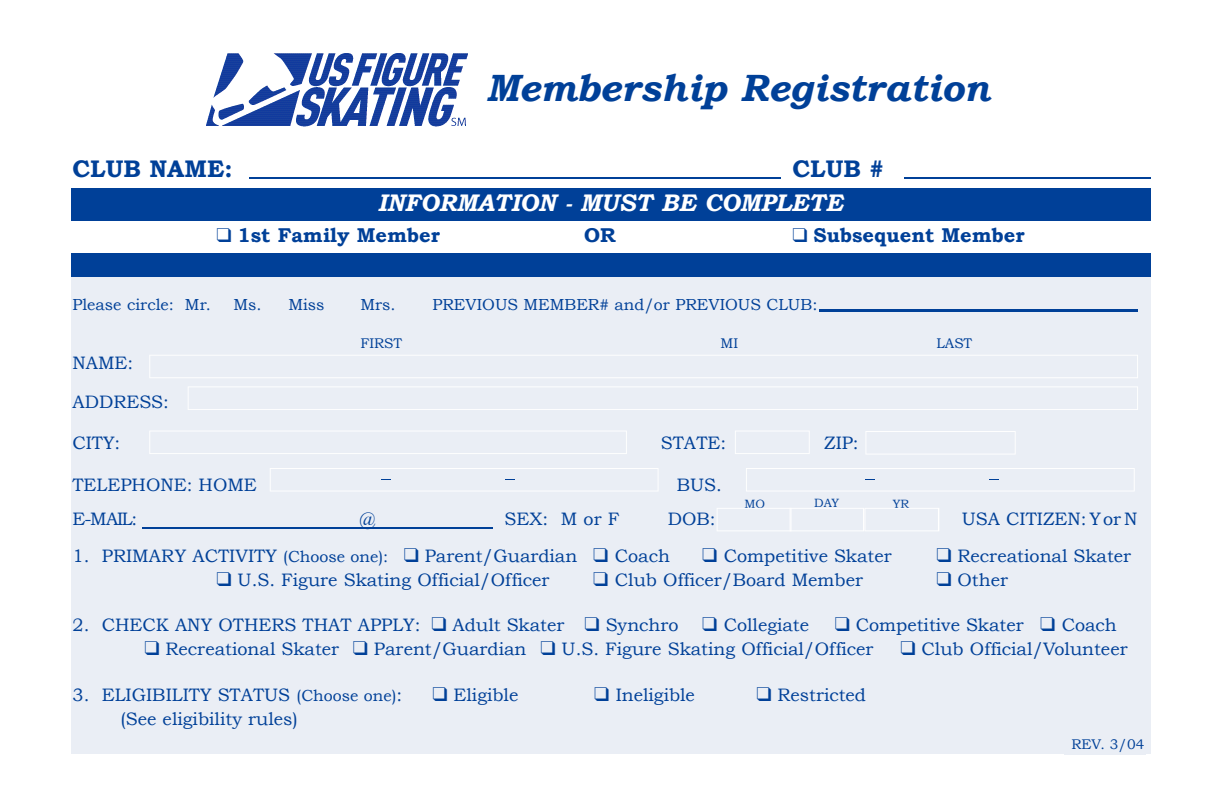
<style>
.page{position:relative;width:1224px;height:792px;background:#fff}
.page>*{position:absolute;margin:0;border:0;box-sizing:border-box;transform-origin:0 0}
.t1{font:italic 700 38px "Bookman Old Style";color:#004098}
.t2{font:italic 700 24px "Bookman Old Style";color:#fff}
.t3{font:700 24px "Bookman Old Style";color:#004098}
.t4{font:700 20px "Bookman Old Style";color:#004098}
.t5{font:18px "Bookman Old Style";color:#004098}
.t6{font:16px "Bookman Old Style";color:#004098}
.t7{font:14px "Bookman Old Style";color:#004098}
.t8{font:12px "Bookman Old Style";color:#004098}
.s1{font-size:16px}
</style>
<div class="page">
<hr style="left:249px;top:177px;width:531px;height:2px;background:#004098">
<hr style="left:904px;top:177px;width:247px;height:2px;background:#004098">
<div style="left:71px;top:189px;width:1080px;height:32px;background:#004098"></div>
<div style="left:71px;top:273px;width:1080px;height:481px;background:#eaeef5"></div>
<hr style="left:820px;top:310px;width:318px;height:2px;background:#004098">
<svg style="left:149px;top:355px;width:989px;height:23px"></svg>
<svg style="left:149px;top:431px;width:478px;height:23px"></svg>
<svg style="left:735px;top:431px;width:75px;height:23px"></svg>
<svg style="left:188px;top:386px;width:950px;height:24px"></svg>
<svg style="left:270px;top:468px;width:389px;height:23px"></svg>
<svg style="left:746px;top:468px;width:389px;height:23px"></svg>
<hr style="left:143px;top:528px;width:350px;height:1px;background:#004098">
<svg style="left:717px;top:508px;width:222px;height:23px"></svg>
<svg style="left:865px;top:431px;width:151px;height:24px"></svg>
<img style="left:206px;top:54px;width:261px;height:73px">
<div style="left:71px;top:253px;width:1080px;height:24px;background:#004098"></div>
<h1 class="t1" style="left:486px;top:65px;width:505px">Membership Registration</h1>
<h2 class="t3" style="left:72px;top:154px;width:162px">CLUB NAME:</h2>
<h2 class="t3" style="left:792px;top:154px;width:93px">CLUB #</h2>
<h2 class="t2" style="left:378px;top:188px;width:466px">INFORMATION - MUST BE COMPLETE</h2>
<p class="t4" style="left:216px;top:223px;width:225px">❑ 1st Family Member</p>
<p class="t4" style="left:584px;top:223px;width:33px">OR</p>
<p class="t4" style="left:792px;top:223px;width:234px">❑ Subsequent Member</p>
<p class="t6" style="left:72px;top:295px;width:140px">Please circle: Mr.</p>
<p class="t6" style="left:233px;top:295px;width:93px">Ms. Miss</p>
<p class="t6" style="left:360px;top:295px;width:37px">Mrs.</p>
<p class="t6" style="left:432px;top:295px;width:386px">PREVIOUS MEMBER# and/or PREVIOUS CLUB:</p>
<p class="t7" style="left:360px;top:335px;width:43px">FIRST</p>
<p class="t7" style="left:720px;top:335px;width:19px">MI</p>
<p class="t7" style="left:936px;top:335px;width:37px">LAST</p>
<p class="t5" style="left:72px;top:352px;width:62px">NAME:</p>
<p class="t5" style="left:72px;top:392px;width:98px">ADDRESS:</p>
<p class="t5" style="left:72px;top:432px;width:49px">CITY:</p>
<p class="t5" style="left:661px;top:432px;width:67px">STATE:</p>
<p class="t5" style="left:824px;top:432px;width:36px">ZIP:</p>
<p class="t5" style="left:72px;top:474px;width:186px">TELEPHONE: HOME</p>
<p class="t5" style="left:677px;top:474px;width:46px">BUS.</p>
<p class="t5" style="left:72px;top:508px;width:66px">E-MAIL:</p>
<p class="t5" style="left:360px;top:508px;width:16px">@</p>
<p class="t5" style="left:504px;top:508px;width:116px">SEX: M or F</p>
<p class="t5" style="left:668px;top:508px;width:49px">DOB:</p>
<p class="t5" style="left:962px;top:508px;width:177px">USA CITIZEN: Yor N</p>
<p class="t5" style="left:72px;top:545px;width:599px">1. PRIMARY ACTIVITY <span class="s1">(Choose one):</span> ❑ Parent/Guardian ❑ Coach</p>
<p class="t5" style="left:702px;top:545px;width:191px">❑ Competitive Skater</p>
<p class="t5" style="left:936px;top:545px;width:196px">❑ Recreational Skater</p>
<p class="t5" style="left:216px;top:569px;width:334px">❑ U.S. Figure Skating Official/Officer</p>
<p class="t5" style="left:593px;top:569px;width:271px">❑ Club Officer/Board Member</p>
<p class="t5" style="left:936px;top:569px;width:73px">❑ Other</p>
<p class="t5" style="left:72px;top:614px;width:738px">2. CHECK ANY OTHERS THAT APPLY: ❑ Adult Skater ❑ Synchro ❑ Collegiate</p>
<p class="t5" style="left:835px;top:614px;width:284px">❑ Competitive Skater ❑ Coach</p>
<p class="t5" style="left:144px;top:638px;width:730px">❑ Recreational Skater ❑ Parent/Guardian ❑ U.S. Figure Skating Official/Officer</p>
<p class="t5" style="left:900px;top:638px;width:229px">❑ Club Official/Volunteer</p>
<p class="t5" style="left:72px;top:684px;width:331px">3. ELIGIBILITY STATUS <span class="s1">(Choose one)</span>:</p>
<p class="t5" style="left:432px;top:684px;width:87px">❑ Eligible</p>
<p class="t5" style="left:594px;top:684px;width:102px">❑ Ineligible</p>
<p class="t5" style="left:756px;top:684px;width:111px">❑ Restricted</p>
<p class="t5" style="left:120px;top:708px;width:179px">(See eligibility rules)</p>
<p class="t7" style="left:1071px;top:736px;width:75px">REV. 3/04</p>
<p class="t8" style="left:744px;top:497px;width:22px">MO</p>
<p class="t8" style="left:814px;top:496px;width:26px">DAY</p>
<p class="t8" style="left:893px;top:497px;width:18px">YR</p>
</div>
